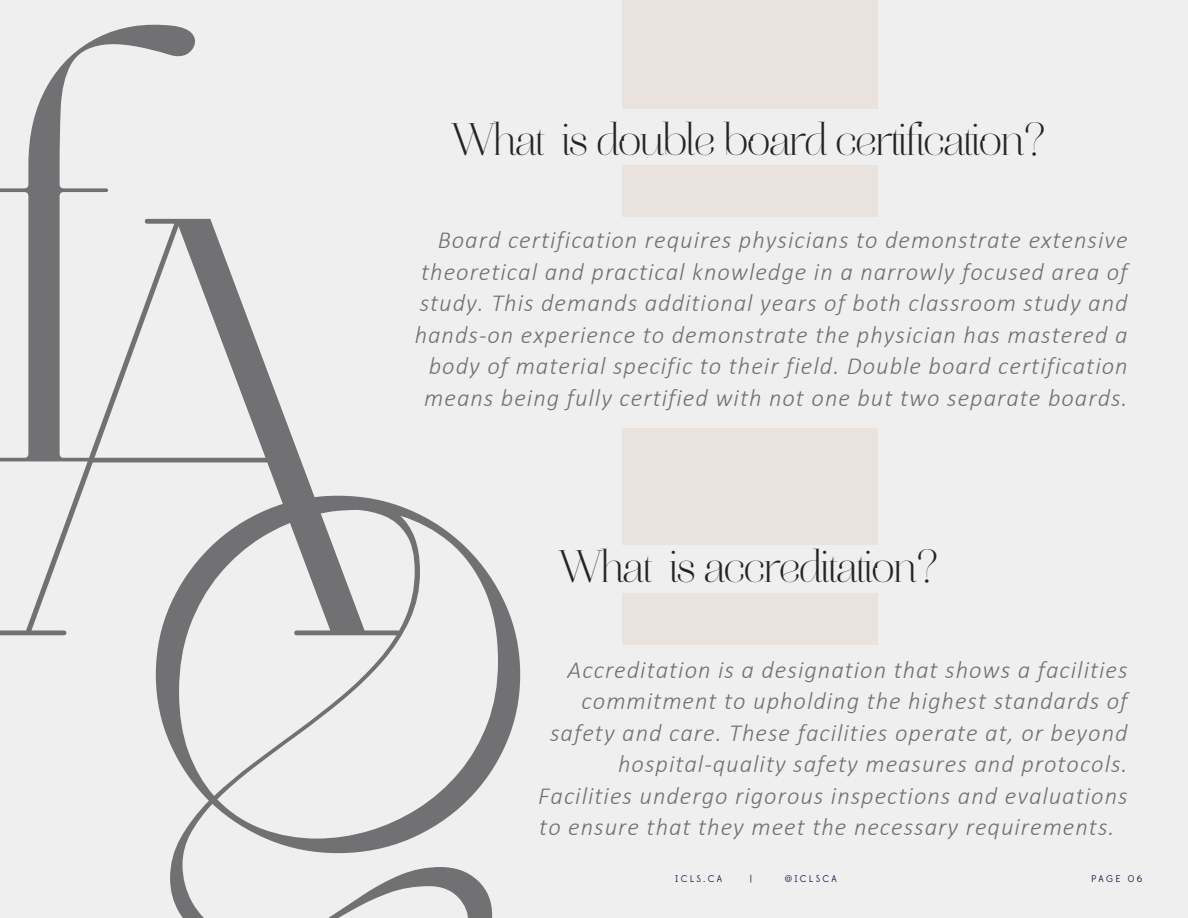
<style>
.page{position:relative;width:1188px;height:918px;background:#efeff0}
.page>*{position:absolute;margin:0;border:0;box-sizing:border-box;transform-origin:0 0}
.t1{font:600px "Aire Bold Std";color:#717073}
.t2{font:347.1px "TANTWINKLE";color:#717073}
.t3{font:46.05px "Aire Bold Std";letter-spacing:-.025em;color:#262324}
.t4{font:italic 300 24.6px/31.5px "Calibri";letter-spacing:.04em;color:#717073;text-align:right}
.t5{font:9.6px "Edmondsans";letter-spacing:.23em;color:#0d193f}
</style>
<div class="page">
<div style="left:622px;top:0;width:256px;height:109px;background:#eae2dd"></div>
<div style="left:622px;top:428px;width:256px;height:117px;background:#eae2dd"></div>
<div style="left:622px;top:593px;width:256px;height:52px;background:#eae2dd"></div>
<div style="left:622px;top:165px;width:256px;height:51px;background:#eae2dd"></div>
<p class="t1" style="left:-20px;top:11px;width:151px">f</p>
<p class="t3" style="left:451px;top:120px;width:599px">What is double board certification?</p>
<p class="t1" style="left:-8px;top:185px;width:391px">A</p>
<p class="t4" style="left:415px;top:226px;width:714px">Board certification requires physicians to demonstrate extensive theoretical and practical knowledge in a narrowly focused area of study. This demands additional years of both classroom study and hands-on experience to demonstrate the physician has mastered a body of material specific to their field. Double board certification means being fully certified with not one but two separate boards.</p>
<p class="t2" style="left:128px;top:496px;width:421px">Q</p>
<p class="t3" style="left:558px;top:547px;width:384px">What is accreditation?</p>
<p class="t4" style="left:568px;top:656px;width:562px">Accreditation is a designation that shows a facilities</p>
<p class="t4" style="left:582px;top:687px;width:547px">commitment to upholding the highest standards of</p>
<p class="t4" style="left:550px;top:719px;width:579px">safety and care. These facilities operate at, or beyond</p>
<p class="t4" style="left:618px;top:750px;width:511px">hospital-quality safety measures and protocols.</p>
<p class="t4" style="left:538px;top:782px;width:591px">Facilities undergo rigorous inspections and evaluations</p>
<p class="t4" style="left:539px;top:813px;width:577px">to ensure that they meet the necessary requirements.</p>
<p class="t5" style="left:675px;top:873px;width:48px">ICLS.CA</p>
<p class="t5" style="left:750px;top:873px;width:4px">|</p>
<p class="t5" style="left:785px;top:873px;width:53px">@ICLSCA</p>
<p class="t5" style="left:1091px;top:873px;width:53px">PAGE 06</p>
</div>
